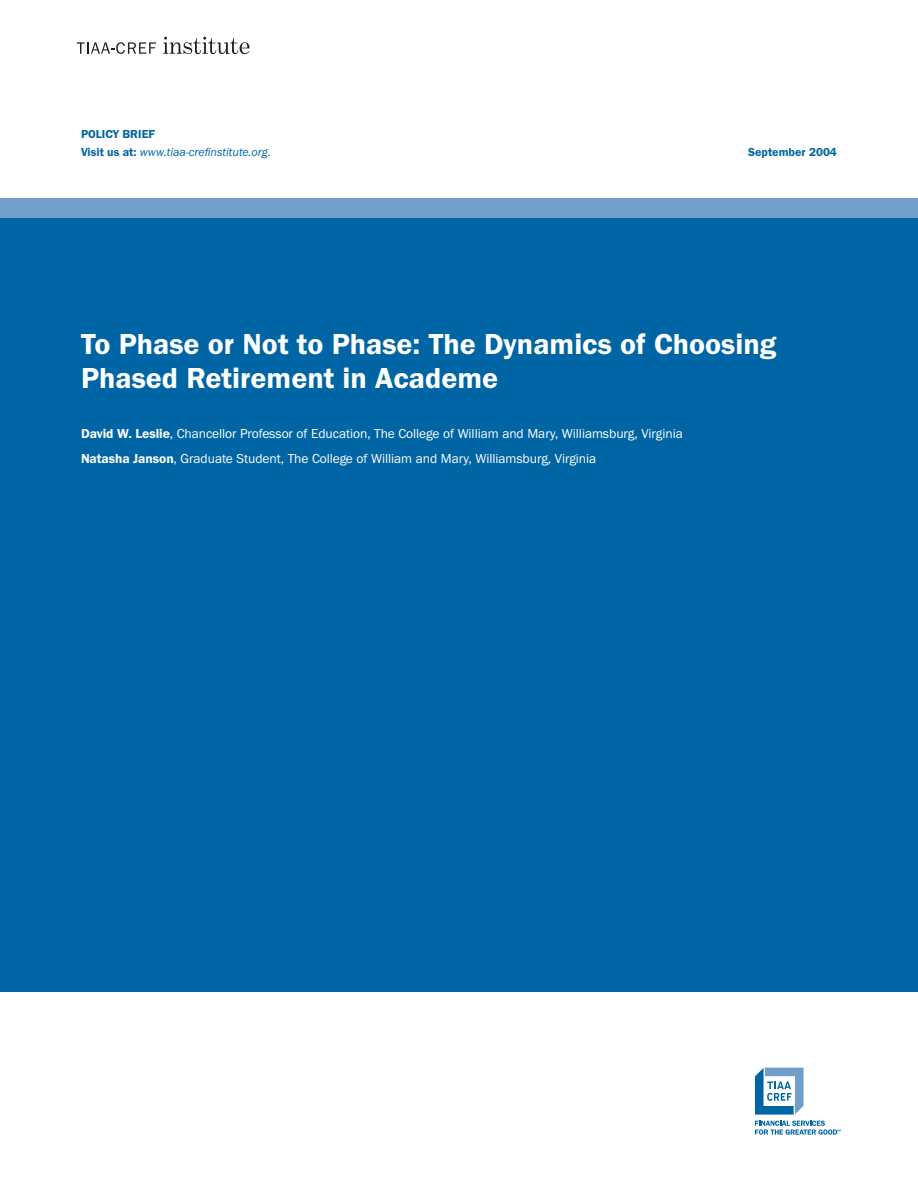
<style>
.page{position:relative;width:918px;height:1188px;background:#fff}
.page>*{position:absolute;margin:0;border:0;box-sizing:border-box;transform-origin:0 0}
.t1{font:600 30px/34.5px "Franklin Got ITC";color:#fff}
.t2{font:13.5px/25.5px "Franklin Got ITC";letter-spacing:-.005em;color:#fff}
.t3{font:italic 12px/18px "Franklin Got ITC";color:#0065a4}
.t4{font:600 12px "Franklin Got ITC";color:#0065a4}
.s1{font-weight:600;font-style:normal}
.s2{font-weight:600}
</style>
<div class="page">
<svg style="left:754px;top:1067px;width:87px;height:68px"></svg>
<svg style="left:77px;top:42px;width:79px;height:12px"></svg>
<svg style="left:163px;top:37px;width:87px;height:17px"></svg>
<div style="left:0;top:217px;width:918px;height:762px;background:#0065a4"></div>
<div style="left:0;top:198px;width:918px;height:20px;background:#729eca"></div>
<div style="left:0;top:972px;width:918px;height:20px;background:#0065a4"></div>
<p class="t3" style="left:81px;top:126px;width:192px"><span class="s1">POLICY BRIEF<br>Visit us at:</span> www.tiaa-crefinstitute.org.</p>
<p class="t4" style="left:748px;top:148px;width:90px">September 2004</p>
<h1 class="t1" style="left:81px;top:330px;width:697px">To Phase or Not to Phase: The Dynamics of Choosing<br>Phased Retirement in Academe</h1>
<p class="t2" style="left:81px;top:422px;width:603px"><span class="s2">David W. Leslie</span>, Chancellor Professor of Education, The College of William and Mary, Williamsburg, Virginia<br><span class="s2">Natasha Janson</span>, Graduate Student, The College of William and Mary, Williamsburg, Virginia</p>
</div>
